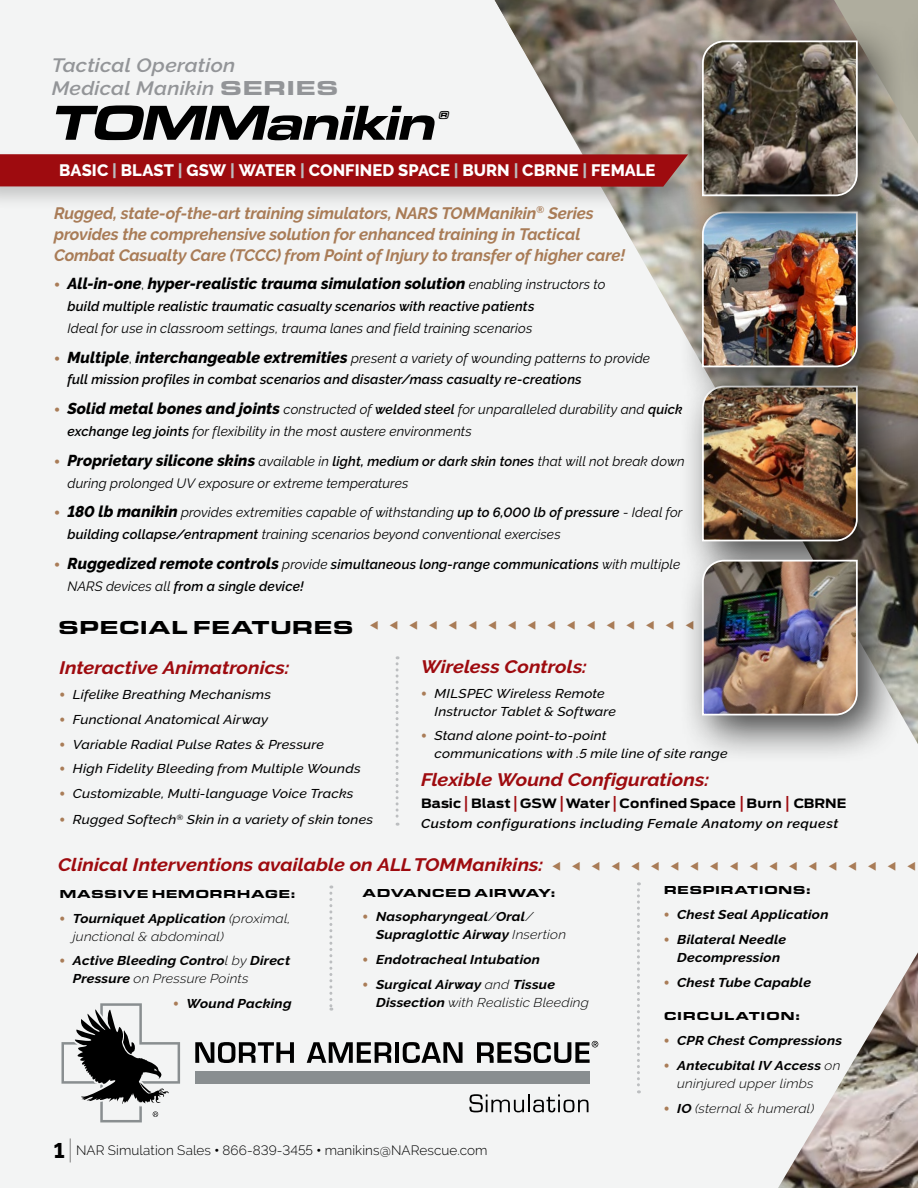
<style>
.page{position:relative;width:918px;height:1188px;background:#f3f4f4}
.page>*{position:absolute;margin:0;border:0;box-sizing:border-box;transform-origin:0 0}
.t1{font:italic 900 50.85px "Eurostile Ext";letter-spacing:-.06em;color:#000}
.t2{font:900 19.5px "Eurostile Ext";color:#000;scale:1.1 1}
.t3{font:italic 600 19.2px/22.6px "Raleway";letter-spacing:.01em;color:#939598;scale:1.1 1}
.t4{font:italic 700 18px "Raleway";color:#9e0b0f;scale:1.1 1}
.t5{font:italic 700 16.5px/21px "Raleway";letter-spacing:-.005em;color:#a97c57}
.t6{font:800 16.5px "Raleway";letter-spacing:.005em;color:#fff}
.t7{font:italic 800 15.75px "Raleway";letter-spacing:.005em;color:#000}
.t8{font:italic 13.5px/21.8px "Raleway";letter-spacing:.01em;color:#000}
.t9{font:italic 600 13.5px/21.8px "Raleway";letter-spacing:.01em;color:#000}
.t10{font:300 13.5px "Raleway";letter-spacing:.005em;color:#000}
.t11{font:italic 500 12.75px/18px "Raleway";letter-spacing:.01em;color:#000;scale:1.1 1}
.t12{font:italic 700 12.75px/18px "Raleway";letter-spacing:.015em;color:#000;scale:1.1 1}
.t13{font:italic 300 12.75px/18px "Raleway";letter-spacing:.01em;color:#000;scale:1.1 1}
.t14{font:italic 600 12.75px "Raleway";letter-spacing:.035em;color:#000;scale:1.1 1}
.t15{font:700 12.75px "Antenna";letter-spacing:.005em;color:#000;scale:1.1 1}
.t16{font:900 12px "Eurostile Ext";letter-spacing:.02em;color:#000;scale:1.1 1}
.t17{font:900 12px "Eurostile Ext";letter-spacing:.04em;color:#000;scale:1.1 1}
.t18{font:italic 900 12px "Eurostile Ext";color:#000}
.t19{font:10.5px "Wingdings 3";color:#a97c57}
.s1{font-family:"Eurostile Ext";font-weight:900;font-style:normal;font-size:21px}
.s2{color:#bcbec0}
.s3{font-family:"Mukta Mahee";font-weight:400;font-style:normal;font-size:16.5px;color:#a97c57}
.s4{font-weight:400;font-style:normal;font-size:13.5px}
.s5{font-weight:400;font-size:13.5px}
.s6{font-weight:800;font-size:15.75px}
.s7{font-weight:400;font-style:normal}
.s8{font-weight:400}
.s9{font-family:"Mukta Mahee";font-style:normal;font-size:16.5px;color:#a97c57}
.s10{font-weight:600}
.s11{font-weight:300;font-style:italic;font-size:16.8px;color:#9e0b0f}
.s12{color:#a97c57}
.s13{font-weight:700}
.s14{font-weight:300}
.s15{font-weight:800;font-size:21px}
.s16{font-weight:100;font-size:26.4px}
.s17{font-weight:800}
</style>
<div class="page">
<svg style="left:396px;top:656px;width:3px;height:170px"></svg>
<svg style="left:329px;top:886px;width:3px;height:125px"></svg>
<img style="left:495px;top:0;width:423px;height:1188px">
<div style="left:678px;top:362px;width:228px;height:228px;background:#000;opacity:.75"></div>
<img style="left:701px;top:416px;width:158px;height:120px">
<div style="left:678px;top:536px;width:228px;height:228px;background:#000;opacity:.75"></div>
<img style="left:701px;top:559px;width:158px;height:157px">
<div style="left:678px;top:188px;width:228px;height:228px;background:#000;opacity:.75"></div>
<img style="left:701px;top:245px;width:158px;height:123px">
<div style="left:0;top:149px;width:711px;height:63px;background:#000;opacity:.19"></div>
<div style="left:0;top:154px;width:678px;height:33px;background:#9e0b0f"></div>
<div style="left:678px;top:17px;width:228px;height:228px;background:#000;opacity:.75"></div>
<svg style="left:701px;top:0;width:217px;height:197px;background:#726b61"></svg>
<div style="left:195px;top:1071px;width:395px;height:12px;background:#898e90"></div>
<svg style="left:61px;top:1003px;width:119px;height:119px"></svg>
<svg style="left:195px;top:1042px;width:99px;height:21px"></svg>
<svg style="left:307px;top:1042px;width:84px;height:21px"></svg>
<hr style="left:395px;top:1042px;width:4px;height:21px;background:#000">
<svg style="left:403px;top:1042px;width:60px;height:21px"></svg>
<svg style="left:477px;top:1041px;width:121px;height:22px"></svg>
<svg style="left:469px;top:1094px;width:120px;height:18px"></svg>
<h3 class="t3" style="left:52px;top:54px;width:262px">Tactical Operation<br>Medical Manikin <span class="s1">SERIES</span></h3>
<h1 class="t1" style="left:52px;top:84px;width:388px">TOMManikin</h1>
<p class="t18" style="left:438px;top:106px;width:13px">®</p>
<p class="t6" style="left:59px;top:161px;width:597px">BASIC <span class="s2">|</span> BLAST <span class="s2">|</span> GSW <span class="s2">|</span> WATER <span class="s2">|</span> CONFINED SPACE <span class="s2">|</span> BURN <span class="s2">|</span> CBRNE <span class="s2">|</span> FEMALE</p>
<p class="t5" style="left:54px;top:202px;width:573px">Rugged, state-of-the-art training simulators, NARS TOMManikin<sup>®</sup> Series provides the comprehensive solution for enhanced training in Tactical<br>Combat Casualty Care (TCCC) from Point of Injury to transfer of higher care!</p>
<p class="t7" style="left:54px;top:275px;width:553px"><span class="s3">•</span> All-in-one<span class="s4">,</span> hyper-realistic trauma simulation solution <span class="s5">enabling instructors to</span></p>
<p class="t9" style="left:68px;top:295px;width:468px">build multiple realistic traumatic casualty scenarios with reactive patients</p>
<p class="t8" style="left:68px;top:317px;width:466px">Ideal for use in classroom settings, trauma lanes and field training scenarios</p>
<p class="t9" style="left:68px;top:347px;width:584px;text-indent:-14px"><span class="s3">•</span> <span class="s6">Multiple</span><span class="s7">,</span> <span class="s6">interchangeable extremities</span> <span class="s8">present a variety of wounding patterns to provide </span>full mission profiles in combat scenarios and disaster/mass casualty re-creations</p>
<p class="t8" style="left:68px;top:399px;width:617px;text-indent:-14px"><span class="s9">•</span> <span class="s6">Solid metal bones and joints</span> constructed of <span class="s10">welded steel</span> for unparalleled durability and <span class="s10">quick exchange leg joints</span> for flexibility in the most austere environments</p>
<p class="t8" style="left:68px;top:450px;width:619px;text-indent:-14px"><span class="s9">•</span> <span class="s6">Proprietary silicone skins</span> available in <span class="s10">light, medium or dark skin tones</span> that will not break down during prolonged UV exposure or extreme temperatures</p>
<p class="t8" style="left:68px;top:502px;width:617px;text-indent:-14px"><span class="s9">•</span> <span class="s6">180 lb manikin</span> provides extremities capable of withstanding <span class="s10">up to 6,000 lb of pressure</span> - Ideal for <span class="s10">building collapse/entrapment</span> training scenarios beyond conventional exercises</p>
<p class="t9" style="left:68px;top:553px;width:614px;text-indent:-14px"><span class="s3">•</span> <span class="s6">Ruggedized remote controls</span> <span class="s8">provide</span> simultaneous long-range communications <span class="s8">with multiple<br>NARS devices all</span> from a single device!</p>
<h2 class="t2" style="left:58px;top:613px;width:270px">SPECIAL FEATURES</h2>
<p class="t19" style="left:369px;top:619px;width:445px">▼ ▼ ▼ ▼ ▼ ▼ ▼ ▼ ▼ ▼ ▼ ▼ ▼ ▼ ▼ ▼ ▼ ▼ ▼ ▼ ▼ ▼ ▼</p>
<h3 class="t4" style="left:59px;top:658px;width:211px">Interactive Animatronics:</h3>
<p class="t11" style="left:59px;top:686px;width:194px"><span class="s3">•</span> Lifelike Breathing Mechanisms</p>
<p class="t11" style="left:59px;top:710px;width:191px"><span class="s3">•</span> Functional Anatomical Airway</p>
<p class="t11" style="left:59px;top:735px;width:242px"><span class="s3">•</span> Variable Radial Pulse Rates &amp; Pressure</p>
<p class="t11" style="left:59px;top:760px;width:275px"><span class="s3">•</span> High Fidelity Bleeding from Multiple Wounds</p>
<p class="t11" style="left:59px;top:785px;width:269px"><span class="s3">•</span> Customizable, Multi-language Voice Tracks</p>
<p class="t11" style="left:59px;top:811px;width:287px"><span class="s3">•</span> Rugged Softech<sup>®</sup> Skin in a variety of skin tones</p>
<h3 class="t4" style="left:421px;top:656px;width:152px">Wireless Controls:</h3>
<p class="t11" style="left:435px;top:684px;width:166px;text-indent:-14px"><span class="s3">•</span> MILSPEC Wireless Remote<br>Instructor Tablet &amp; Software</p>
<p class="t11" style="left:435px;top:727px;width:268px;text-indent:-14px"><span class="s3">•</span> Stand alone point-to-point<br>communications with .5 mile line of site range</p>
<h3 class="t4" style="left:421px;top:770px;width:263px">Flexible Wound Configurations:</h3>
<p class="t15" style="left:421px;top:796px;width:388px">Basic<span class="s11">|</span>Blast<span class="s11">|</span>GSW <span class="s11">|</span>Water<span class="s11">|</span>Confined Space <span class="s11">|</span>Burn <span class="s11">|</span>CBRNE</p>
<p class="t14" style="left:421px;top:816px;width:381px">Custom configurations including Female Anatomy on request</p>
<h3 class="t4" style="left:58px;top:854px;width:781px">Clinical Interventions available on ALL TOMManikins: <span class="s12">▼</span> <span class="s12">▼</span> <span class="s12">▼</span> <span class="s12">▼</span> <span class="s12">▼</span> <span class="s12">▼</span> <span class="s12">▼</span> <span class="s12">▼</span> <span class="s12">▼</span> <span class="s12">▼</span> <span class="s12">▼</span> <span class="s12">▼</span> <span class="s12">▼</span> <span class="s12">▼</span> <span class="s12">▼</span> <span class="s12">▼</span> <span class="s12">▼</span> <span class="s12">▼</span> <span class="s12">▼</span></h3>
<p class="t16" style="left:59px;top:885px;width:216px">MASSIVE HEMORRHAGE:</p>
<p class="t13" style="left:73px;top:909px;width:200px;text-indent:-14px"><span class="s3">•</span> <span class="s13">Tourniquet Application</span> (proximal, junctional &amp; abdominal)</p>
<p class="t12" style="left:73px;top:952px;width:199px;text-indent:-14px"><span class="s3">•</span> Active Bleeding Contro<span class="s14">l by</span> Direct<br>Pressure <span class="s14">on Pressure Points</span></p>
<p class="t12" style="left:173px;top:995px;width:109px"><span class="s3">•</span> Wound Packing</p>
<p class="t16" style="left:363px;top:883px;width:177px">ADVANCED AIRWAY:</p>
<p class="t12" style="left:376px;top:908px;width:174px;text-indent:-14px"><span class="s3">•</span> Nasopharyngeal<span class="s14">/</span>Oral<span class="s14">/<br></span>Supraglottic Airway <span class="s14">Insertion</span></p>
<p class="t12" style="left:363px;top:951px;width:163px"><span class="s3">•</span> Endotracheal Intubation</p>
<p class="t12" style="left:376px;top:975px;width:195px;text-indent:-14px"><span class="s3">•</span> Surgical Airway <span class="s14">and</span> Tissue<br>Dissection <span class="s14">with Realistic Bleeding</span></p>
<p class="t10" style="left:54px;top:1142px;width:435px"><span class="s15">1</span> <span class="s16">|</span> NAR Simulation Sales <span class="s17">•</span> 866-839-3455 <span class="s17">•</span> manikins@NARescue.com</p>
<p class="t16" style="left:664px;top:881px;width:135px">RESPIRATIONS:</p>
<p class="t12" style="left:664px;top:906px;width:151px"><span class="s3">•</span> Chest Seal Application</p>
<p class="t12" style="left:664px;top:930px;width:113px;text-align:center"><span class="s3">•</span> Bilateral Needle<br>Decompression</p>
<p class="t12" style="left:664px;top:973px;width:135px"><span class="s3">•</span> Chest Tube Capable</p>
<p class="t17" style="left:664px;top:1007px;width:126px">CIRCULATION:</p>
<p class="t12" style="left:664px;top:1032px;width:164px"><span class="s3">•</span> CPR Chest Compressions</p>
<p class="t13" style="left:677px;top:1056px;width:150px;text-indent:-14px"><span class="s3">•</span> <span class="s13">Antecubital IV Access</span> on uninjured upper limbs</p>
<p class="t13" style="left:664px;top:1099px;width:138px"><span class="s3">•</span> <span class="s13">IO</span> (sternal &amp; humeral)</p>
</div>
